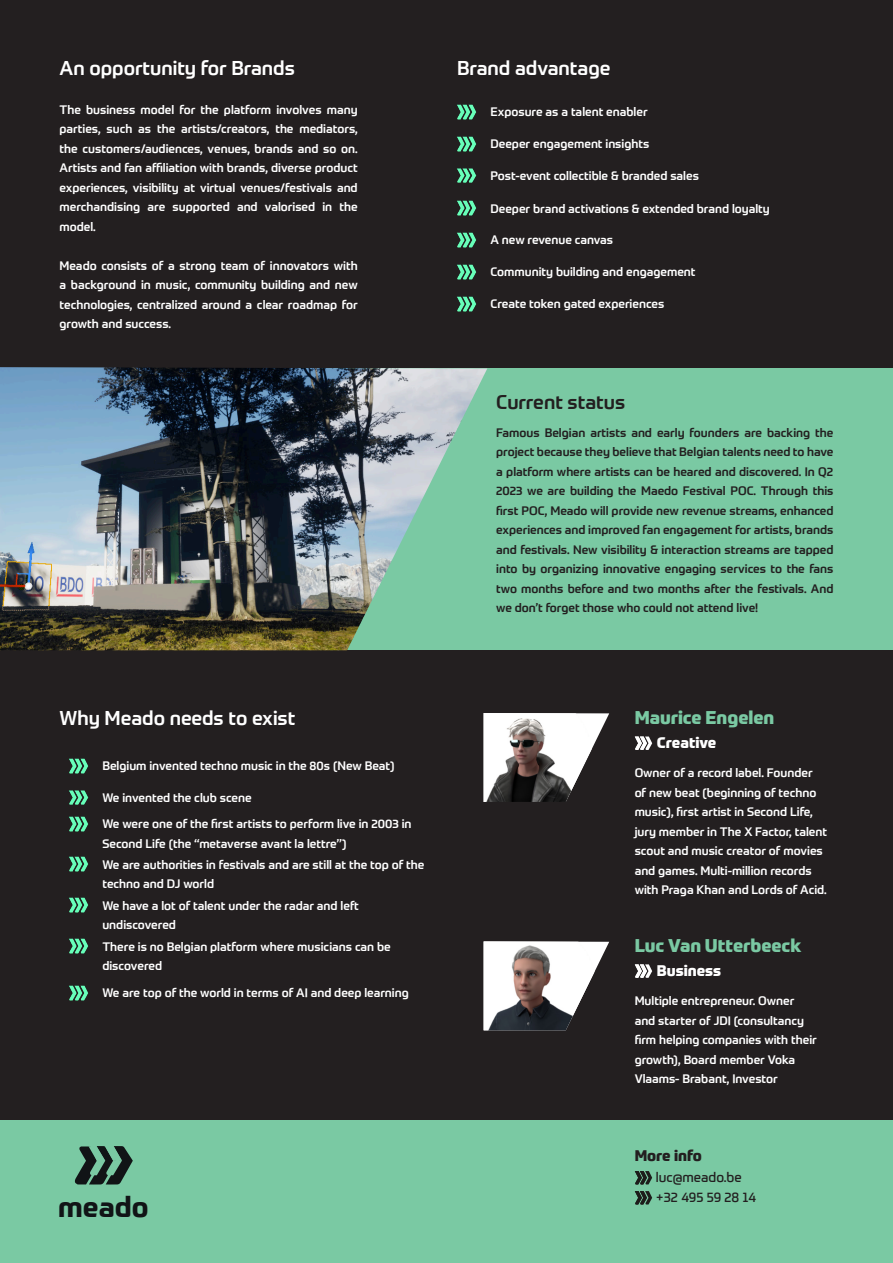
<style>
.page{position:relative;width:893px;height:1263px;background:#231f20}
.page>*{position:absolute;margin:0;border:0;box-sizing:border-box;transform-origin:0 0}
.t1{font:700 28.2px "Prometo";color:#111416}
.Bodytekst_met_opsomming{font:500 19.5px "Prometo";color:#fff}
.t2{font:500 19.5px "Prometo";color:#231f20}
.t3{font:800 18px "Prometo";color:#7ac9a3}
.t4{font:800 15px "Prometo";color:#fff}
.Info_titem{font:800 15px "Prometo";color:#231f20}
.Info{font:13.5px "Prometo";color:#231f20}
.Info-2{font:13.5px "Prometo";letter-spacing:-.02em;color:#231f20}
.Bodytekst_met_opsomming-2{font:500 12px/19.5px "Prometo";color:#fff;text-align:justify}
.Tabeltekst{font:500 12px/19.5px "Prometo";color:#fff}
.Bodytekst_met_opsomming-3{font:500 12px/19.5px "Prometo";color:#231f20;text-align:justify}
</style>
<div class="page">
<img style="left:457px;top:104px;width:20px;height:16px">
<img style="left:457px;top:136px;width:20px;height:16px">
<img style="left:457px;top:168px;width:20px;height:15px">
<img style="left:457px;top:200px;width:20px;height:16px">
<img style="left:457px;top:232px;width:20px;height:16px">
<img style="left:457px;top:264px;width:20px;height:16px">
<img style="left:457px;top:296px;width:20px;height:16px">
<div style="left:289px;top:368px;width:604px;height:282px;background:#7ac9a3"></div>
<img style="left:0;top:367px;width:487px;height:283px">
<img style="left:69px;top:758px;width:20px;height:16px">
<img style="left:69px;top:790px;width:20px;height:15px">
<img style="left:69px;top:985px;width:20px;height:16px">
<img style="left:69px;top:816px;width:20px;height:16px">
<img style="left:69px;top:856px;width:20px;height:16px">
<img style="left:69px;top:897px;width:20px;height:16px">
<img style="left:69px;top:938px;width:20px;height:16px">
<svg style="left:635px;top:736px;width:17px;height:14px"></svg>
<svg style="left:635px;top:964px;width:17px;height:14px"></svg>
<div style="left:0;top:1121px;width:893px;height:142px;background:#7ac9a3"></div>
<svg style="left:74px;top:1146px;width:59px;height:38px"></svg>
<img style="left:484px;top:713px;width:125px;height:89px">
<img style="left:484px;top:941px;width:125px;height:89px">
<svg style="left:635px;top:1171px;width:17px;height:13px"></svg>
<svg style="left:635px;top:1191px;width:17px;height:13px"></svg>
<p class="Bodytekst_met_opsomming" style="left:60px;top:56px;width:237px">An opportunity for Brands</p>
<p class="Bodytekst_met_opsomming-2" style="left:60px;top:100px;width:300px">The business model for the platform involves many parties, such as the artists/creators, the mediators, the customers/audiences, venues, brands and so on.<br>Artists and fan affiliation with brands, diverse product experiences, visibility at virtual venues/festivals and merchandising are supported and valorised in the model.</p>
<p class="Bodytekst_met_opsomming-2" style="left:60px;top:256px;width:300px">Meado consists of a strong team of innovators with a background in music, community building and new technologies, centralized around a clear roadmap for growth and success.</p>
<h2 class="Bodytekst_met_opsomming" style="left:457px;top:56px;width:155px">Brand advantage</h2>
<p class="Tabeltekst" style="left:490px;top:102px;width:159px">Exposure as a talent enabler</p>
<p class="Tabeltekst" style="left:490px;top:134px;width:160px">Deeper engagement insights</p>
<p class="Tabeltekst" style="left:490px;top:166px;width:210px">Post-event collectible &amp; branded sales</p>
<p class="Tabeltekst" style="left:490px;top:198px;width:281px">Deeper brand activations &amp; extended brand loyalty</p>
<p class="Tabeltekst" style="left:490px;top:230px;width:124px">A new revenue canvas</p>
<p class="Tabeltekst" style="left:490px;top:262px;width:207px">Community building and engagement</p>
<p class="Tabeltekst" style="left:490px;top:294px;width:175px">Create token gated experiences</p>
<h2 class="t2" style="left:496px;top:390px;width:130px">Current status</h2>
<p class="Bodytekst_met_opsomming-3" style="left:496px;top:423px;width:339px">Famous Belgian artists and early founders are backing the project because they believe that Belgian talents need to have a platform where artists can be heared and discovered. In Q2<br>2023 we are building the Maedo Festival POC. Through this first POC, Meado will provide new revenue streams, enhanced experiences and improved fan engagement for artists, brands and festivals. New visibility &amp; interaction streams are tapped into by organizing innovative engaging services to the fans two months before and two months after the festivals. And we don’t forget those who could not attend live!</p>
<h2 class="Bodytekst_met_opsomming" style="left:59px;top:706px;width:237px">Why Meado needs to exist</h2>
<p class="Tabeltekst" style="left:102px;top:756px;width:294px">Belgium invented techno music in the 80s (New Beat)</p>
<p class="Tabeltekst" style="left:102px;top:787px;width:151px">We invented the club scene</p>
<p class="Tabeltekst" style="left:102px;top:814px;width:311px">We were one of the first artists to perform live in 2003 in<br>Second Life (the “metaverse avant la lettre”)</p>
<p class="Tabeltekst" style="left:102px;top:855px;width:324px">We are authorities in festivals and are still at the top of the techno and DJ world</p>
<p class="Tabeltekst" style="left:102px;top:896px;width:258px">We have a lot of talent under the radar and left undiscovered</p>
<p class="Tabeltekst" style="left:102px;top:936px;width:290px">There is no Belgian platform where musicians can be discovered</p>
<p class="Tabeltekst" style="left:102px;top:983px;width:308px">We are top of the world in terms of AI and deep learning</p>
<p class="t1" style="left:58px;top:1189px;width:92px">meado</p>
<h3 class="t3" style="left:635px;top:706px;width:141px">Maurice Engelen</h3>
<h3 class="t4" style="left:657px;top:733px;width:61px">Creative</h3>
<p class="Bodytekst_met_opsomming-2" style="left:635px;top:763px;width:194px;text-align:left">Owner of a record label. Founder of new beat (beginning of techno music), first artist in Second Life, jury member in The X Factor, talent scout and music creator of movies and games. Multi-million records with Praga Khan and Lords of Acid.</p>
<h3 class="t3" style="left:635px;top:934px;width:168px">Luc Van Utterbeeck</h3>
<h3 class="t4" style="left:657px;top:961px;width:66px">Business</h3>
<p class="Bodytekst_met_opsomming-2" style="left:635px;top:991px;width:184px;text-align:left">Multiple entrepreneur. Owner and starter of JDI (consultancy firm helping companies with their growth), Board member Voka<br>Vlaams- Brabant, Investor</p>
<p class="Info_titem" style="left:635px;top:1146px;width:69px">More info</p>
<p class="Info" style="left:656px;top:1169px;width:87px">luc@meado.be</p>
<p class="Info-2" style="left:656px;top:1189px;width:102px">+32 495 59 28 14</p>
</div>
